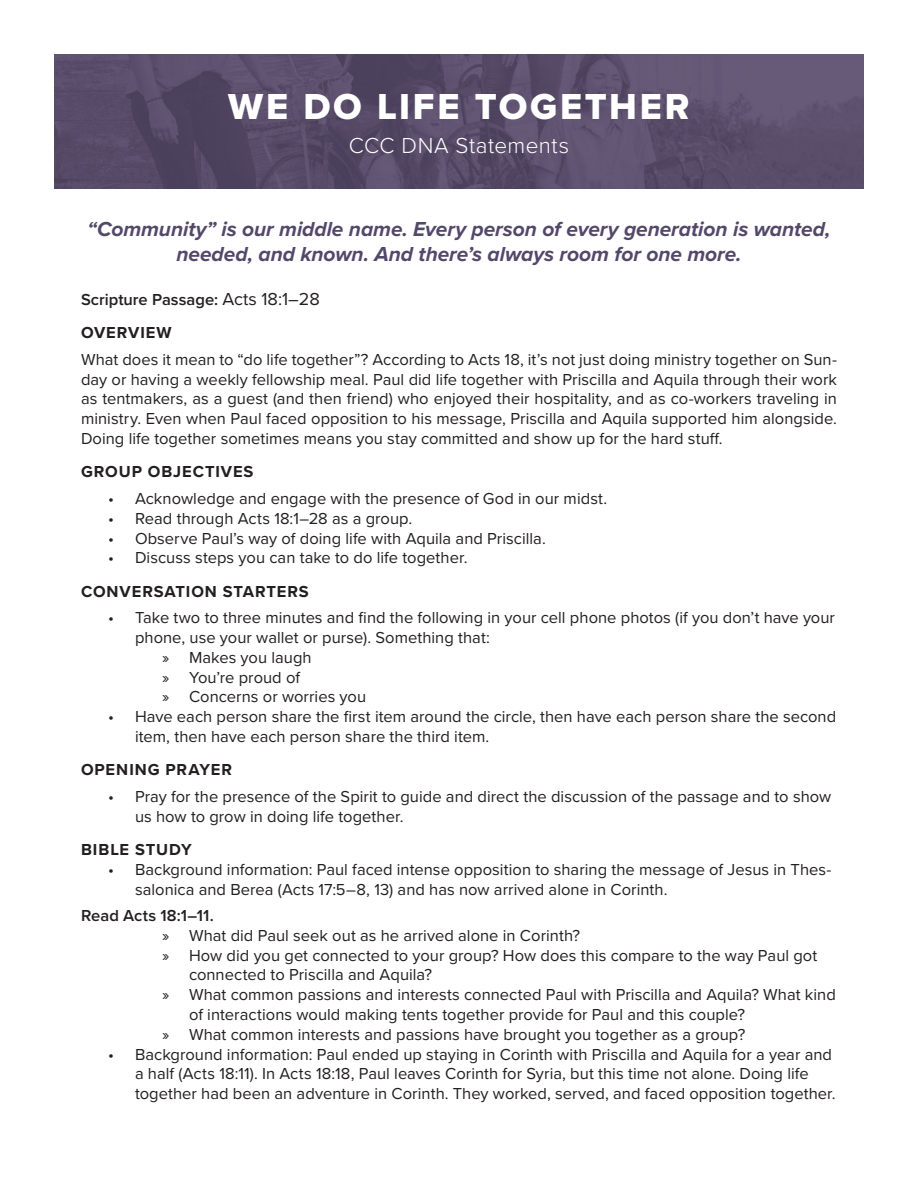
<style>
.page{position:relative;width:918px;height:1188px;background:#fff}
.page>*{position:absolute;margin:0;border:0;box-sizing:border-box;transform-origin:0 0}
.t1{font:37.5px "Proxima Nova Extrabld";letter-spacing:.07em;color:#fff}
.t2{font:300 22.5px "Proxima Nova";letter-spacing:.02em;color:#fff}
.t3{font:italic 700 21px/25.2px "Proxima Nova";letter-spacing:-.005em;color:#54486a;text-align:center}
.t4{font:16.5px/19.8px "Proxima Nova";letter-spacing:.005em;color:#231f20}
.t5{font:700 16.5px "Proxima Nova";letter-spacing:.055em;color:#231f20}
.t6{font:600 16.5px "Proxima Nova";color:#231f20}
.s1{font-weight:400;font-size:18px}
</style>
<div class="page">
<img style="left:54px;top:54px;width:810px;height:135px">
<p class="t1" style="left:228px;top:84px;width:463px">WE DO LIFE TOGETHER</p>
<p class="t2" style="left:349px;top:132px;width:222px">CCC DNA Statements</p>
<p class="t3" style="left:88px;top:217px;width:744px">“Community” is our middle name. Every person of every generation is wanted, needed, and known. And there’s always room for one more.</p>
<p class="t6" style="left:81px;top:290px;width:240px">Scripture Passage: <span class="s1">Acts 18:1–28</span></p>
<p class="t5" style="left:81px;top:323px;width:92px">OVERVIEW</p>
<p class="t4" style="left:81px;top:350px;width:758px;text-align:justify">What does it mean to “do life together”? According to Acts 18, it’s not just doing ministry together on Sun&shy;day or having a weekly fellowship meal. Paul did life together with Priscilla and Aquila through their work as tentmakers, as a guest (and then friend) who enjoyed their hospitality, and as co-workers traveling in ministry. Even when Paul faced opposition to his message, Priscilla and Aquila supported him alongside.<br>Doing life together sometimes means you stay committed and show up for the hard stuff.</p>
<p class="t5" style="left:81px;top:462px;width:174px">GROUP OBJECTIVES</p>
<p class="t4" style="left:108px;top:489px;width:501px">• Acknowledge and engage with the presence of God in our midst.</p>
<p class="t4" style="left:108px;top:509px;width:306px">• Read through Acts 18:1–28 as a group.</p>
<p class="t4" style="left:108px;top:528px;width:439px">• Observe Paul’s way of doing life with Aquila and Priscilla.</p>
<p class="t4" style="left:108px;top:548px;width:361px">• Discuss steps you can take to do life together.</p>
<p class="t5" style="left:81px;top:581px;width:229px">CONVERSATION STARTERS</p>
<p class="t4" style="left:135px;top:608px;width:702px;text-indent:-27px">• Take two to three minutes and find the following in your cell phone photos (if you don’t have your phone, use your wallet or purse). Something that:</p>
<p class="t4" style="left:162px;top:648px;width:151px">» Makes you laugh</p>
<p class="t4" style="left:162px;top:667px;width:140px">» You’re proud of</p>
<p class="t4" style="left:162px;top:687px;width:206px">» Concerns or worries you</p>
<p class="t4" style="left:135px;top:707px;width:703px;text-indent:-27px">• Have each person share the first item around the circle, then have each person share the second item, then have each person share the third item.</p>
<p class="t5" style="left:81px;top:760px;width:153px">OPENING PRAYER</p>
<p class="t4" style="left:135px;top:787px;width:698px;text-indent:-27px">• Pray for the presence of the Spirit to guide and direct the discussion of the passage and to show us how to grow in doing life together.</p>
<p class="t5" style="left:81px;top:840px;width:112px">BIBLE STUDY</p>
<p class="t4" style="left:135px;top:860px;width:698px;text-indent:-27px">• Background information: Paul faced intense opposition to sharing the message of Jesus in Thes&shy;salonica and Berea (Acts 17:5–8, 13) and has now arrived alone in Corinth.</p>
<p class="t6" style="left:81px;top:906px;width:134px">Read Acts 18:1–11.</p>
<p class="t4" style="left:162px;top:926px;width:420px">» What did Paul seek out as he arrived alone in Corinth?</p>
<p class="t4" style="left:189px;top:946px;width:630px;text-indent:-27px">» How did you get connected to your group? How does this compare to the way Paul got connected to Priscilla and Aquila?</p>
<p class="t4" style="left:189px;top:985px;width:648px;text-indent:-27px">» What common passions and interests connected Paul with Priscilla and Aquila? What kind of interactions would making tents together provide for Paul and this couple?</p>
<p class="t4" style="left:162px;top:1025px;width:585px">» What common interests and passions have brought you together as a group?</p>
<p class="t4" style="left:135px;top:1045px;width:702px;text-indent:-27px">• Background information: Paul ended up staying in Corinth with Priscilla and Aquila for a year and a half (Acts 18:11). In Acts 18:18, Paul leaves Corinth for Syria, but this time not alone. Doing life together had been an adventure in Corinth. They worked, served, and faced opposition together.</p>
</div>
